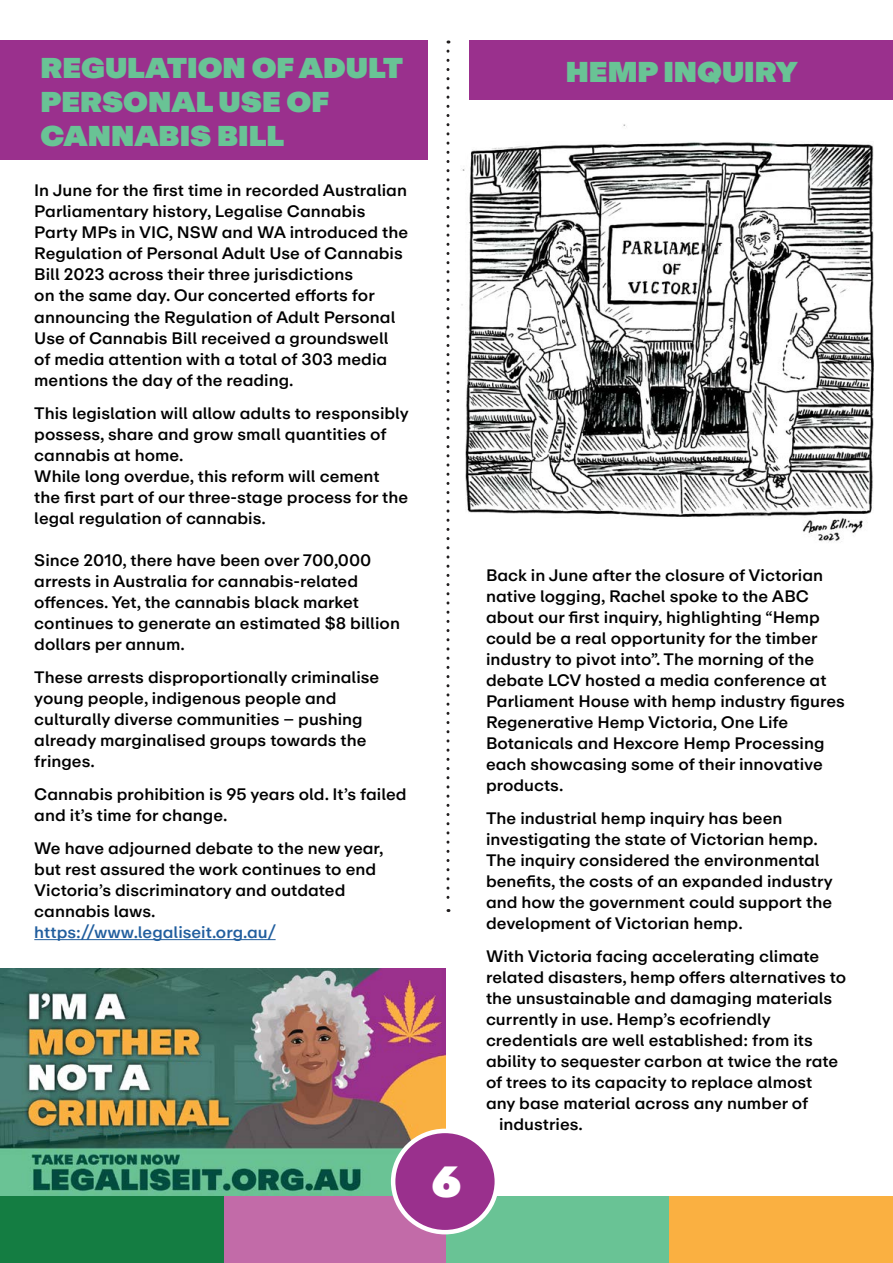
<style>
.page{position:relative;width:893px;height:1263px;background:#fff}
.page>*{position:absolute;margin:0;border:0;box-sizing:border-box;transform-origin:0 0}
.t1{font:900 43.35px "ABC Repro";color:#fff}
.t2{font:900 28.5px/34.2px "ABC Repro";color:#69c395}
.t3{font:500 16.5px/21px "ABC Repro";color:#000}
.t4{font:500 16.5px "ABC Repro";color:#215e9e}
</style>
<div class="page">
<img style="left:0;top:969px;width:445px;height:227px">
<div style="left:0;top:1196px;width:224px;height:67px;background:#147d42"></div>
<div style="left:224px;top:1196px;width:222px;height:67px;background:#c26ba8"></div>
<div style="left:446px;top:1196px;width:224px;height:67px;background:#69c395"></div>
<div style="left:670px;top:1196px;width:223px;height:67px;background:#fab041"></div>
<hr style="left:34px;top:939px;width:242px;height:1px;background:#215e9e">
<svg style="left:446px;top:51px;width:3px;height:861px"></svg>
<div style="left:0;top:41px;width:427px;height:119px;background:#9a308d"></div>
<div style="left:393px;top:1131px;width:104px;height:101px;background:#9a308d;border-radius:50%"></div>
<div style="left:391px;top:1129px;width:108px;height:105px;border:4px solid #fff;border-radius:50%"></div>
<div style="left:470px;top:40px;width:423px;height:60px;background:#9a308d"></div>
<img style="left:461px;top:124px;width:413px;height:419px">
<p class="t2" style="left:40px;top:51px;width:364px">REGULATION OF ADULT<br>PERSONAL USE OF<br>CANNABIS BILL</p>
<p class="t3" style="left:34px;top:180px;width:375px">In June for the first time in recorded Australian Parliamentary history, Legalise Cannabis Party MPs in VIC, NSW and WA introduced the Regulation of Personal Adult Use of Cannabis Bill 2023 across their three jurisdictions<br>on the same day. Our concerted efforts for announcing the Regulation of Adult Personal Use of Cannabis Bill received a groundswell of media attention with a total of 303 media mentions the day of the reading.</p>
<p class="t3" style="left:34px;top:402px;width:376px">This legislation will allow adults to responsibly possess, share and grow small quantities of cannabis at home.</p>
<p class="t3" style="left:34px;top:465px;width:375px">While long overdue, this reform will cement the first part of our three-stage process for the legal regulation of cannabis.</p>
<p class="t3" style="left:34px;top:549px;width:367px">Since 2010, there have been over 700,000 arrests in Australia for cannabis-related offences. Yet, the cannabis black market continues to generate an estimated $8 billion dollars per annum.</p>
<p class="t3" style="left:34px;top:666px;width:346px">These arrests disproportionally criminalise young people, indigenous people and culturally diverse communities – pushing already marginalised groups towards the fringes.</p>
<p class="t3" style="left:34px;top:783px;width:374px">Cannabis prohibition is 95 years old. It’s failed and it’s time for change.</p>
<p class="t3" style="left:34px;top:837px;width:351px">We have adjourned debate to the new year, but rest assured the work continues to end Victoria’s discriminatory and outdated cannabis laws.</p>
<p class="t4" style="left:34px;top:921px;width:243px">https://www.legaliseit.org.au/</p>
<p class="t1" style="left:431px;top:1151px;width:32px">6</p>
<p class="t2" style="left:566px;top:55px;width:234px">HEMP INQUIRY</p>
<p class="t3" style="left:486px;top:564px;width:360px">Back in June after the closure of Victorian native logging, Rachel spoke to the ABC about our first inquiry, highlighting “Hemp could be a real opportunity for the timber industry to pivot into”. The morning of the debate LCV hosted a media conference at Parliament House with hemp industry figures Regenerative Hemp Victoria, One Life Botanicals and Hexcore Hemp Processing each showcasing some of their innovative products.</p>
<p class="t3" style="left:486px;top:807px;width:348px">The industrial hemp inquiry has been investigating the state of Victorian hemp.<br>The inquiry considered the environmental benefits, the costs of an expanded industry and how the government could support the development of Victorian hemp.</p>
<p class="t3" style="left:486px;top:945px;width:335px">With Victoria facing accelerating climate</p>
<p class="t3" style="left:486px;top:966px;width:362px">related disasters, hemp offers alternatives to</p>
<p class="t3" style="left:486px;top:987px;width:348px">the unsustainable and damaging materials</p>
<p class="t3" style="left:486px;top:1008px;width:286px">currently in use. Hemp’s ecofriendly</p>
<p class="t3" style="left:486px;top:1029px;width:328px">credentials are well established: from its</p>
<p class="t3" style="left:486px;top:1050px;width:354px">ability to sequester carbon at twice the rate</p>
<p class="t3" style="left:486px;top:1071px;width:328px">of trees to its capacity to replace almost</p>
<p class="t3" style="left:486px;top:1092px;width:324px">any base material across any number of</p>
<p class="t3" style="left:499px;top:1113px;width:85px">industries.</p>
</div>
